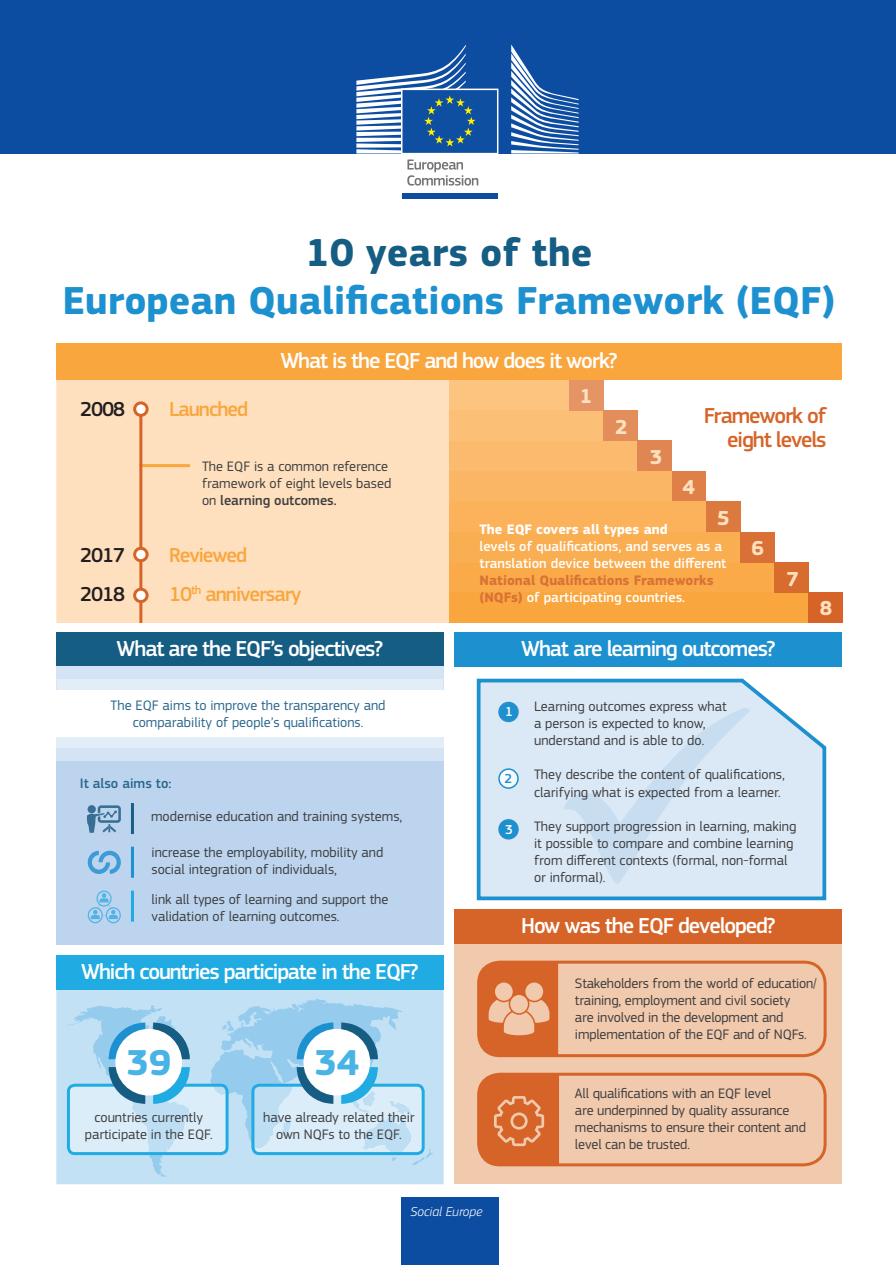
<style>
.page{position:relative;width:896px;height:1265px;background:#fff}
.page>*{position:absolute;margin:0;border:0;box-sizing:border-box;transform-origin:0 0}
.t1{font:700 40.5px "EC Square Sans Pro";color:#1d90d0}
.t2{font:700 40.5px "EC Square Sans Pro";color:#165d83}
.t3{font:700 37.5px "EC Square Sans Pro";color:#48b3e5}
.t4{font:500 22.5px "EC Square Sans Pro";letter-spacing:-.05em;color:#fff}
.t5{font:500 22.5px/24px "EC Square Sans Pro";letter-spacing:-.05em;color:#d66428;text-align:right}
.t6{font:500 21px "EC Square Sans Pro";letter-spacing:-.05em;color:#faa63f}
.t7{font:500 21px "EC Square Sans Pro";letter-spacing:-.05em;color:#231f20}
.t8{font:700 21px "EC Square Sans Pro";color:#fee0be}
.t9{font:14.25px/17.1px "EC Square Sans Pro";color:#3e3e3f}
.t10{font:14.25px/17.1px "EC Square Sans Pro";color:#2a678c;text-align:center}
.t11{font:500 14.25px/17.1px "EC Square Sans Pro";color:#fff}
.t12{font:700 14.25px/17.1px "EC Square Sans Pro";color:#d97137}
.t13{font:700 14.25px "EC Square Sans Pro";color:#fff}
.t14{font:500 14.25px "EC Square Sans Pro";color:#2a678c}
.t15{font:italic 300 13.5px "EC Square Sans Pro";color:#fff}
.t16{font:500 13.5px "EC Square Sans Pro";color:#fff}
.t17{font:500 13.5px "EC Square Sans Pro";color:#1d90d0}
.s1{font-weight:500}
.s2{font-weight:500;color:#fff}
</style>
<div class="page">
<div style="left:0;top:0;width:896px;height:154px;background:#0d4da1"></div>
<div style="left:401px;top:89px;width:97px;height:65px;background:#0f4fa1;border:2px solid #fff"></div>
<div style="left:402px;top:193px;width:95px;height:5px;background:#0d4da1"></div>
<svg style="left:511px;top:44px;width:67px;height:110px"></svg>
<svg style="left:407px;top:159px;width:71px;height:27px"></svg>
<div style="left:401px;top:1198px;width:97px;height:67px;background:#0d4da1"></div>
<svg style="left:356px;top:45px;width:119px;height:108px"></svg>
<div style="left:56px;top:379px;width:394px;height:244px;background:#fee0be"></div>
<div style="left:449px;top:380px;width:120px;height:30px;background:#fdc47f"></div>
<div style="left:449px;top:501px;width:274px;height:31px;background:#fbb25b"></div>
<div style="left:449px;top:440px;width:197px;height:31px;background:#fcba6e"></div>
<div style="left:449px;top:562px;width:351px;height:31px;background:#faaa49"></div>
<div style="left:449px;top:410px;width:158px;height:30px;background:#fcbf76"></div>
<div style="left:449px;top:532px;width:312px;height:30px;background:#faae52"></div>
<div style="left:449px;top:471px;width:235px;height:30px;background:#fbb665"></div>
<div style="left:449px;top:593px;width:359px;height:30px;background:#faa63f"></div>
<hr style="left:139px;top:464px;width:51px;height:3px;background:#faa63f">
<div style="left:603px;top:410px;width:34px;height:30px;background:#e28d5a"></div>
<div style="left:637px;top:440px;width:35px;height:31px;background:#e08652"></div>
<div style="left:672px;top:471px;width:34px;height:30px;background:#de8048"></div>
<div style="left:706px;top:501px;width:34px;height:31px;background:#dc793f"></div>
<div style="left:740px;top:532px;width:34px;height:30px;background:#d97137"></div>
<div style="left:774px;top:562px;width:34px;height:30px;background:#d86b2e"></div>
<div style="left:808px;top:592px;width:34px;height:31px;background:#d66428"></div>
<div style="left:569px;top:380px;width:34px;height:30px;background:#e49465"></div>
<hr style="left:139px;top:416px;width:3px;height:207px;background:#d66428">
<svg style="left:135px;top:403px;width:12px;height:12px"></svg>
<div style="left:133px;top:401px;width:16px;height:16px;border:3px solid #d66428;border-radius:50%"></div>
<div style="left:135px;top:548px;width:12px;height:13px;background:#fff;border-radius:50%"></div>
<div style="left:133px;top:547px;width:16px;height:15px;border:3px solid #d66428;border-radius:50%"></div>
<div style="left:135px;top:589px;width:12px;height:13px;background:#fff;border-radius:50%"></div>
<div style="left:133px;top:588px;width:16px;height:15px;border:3px solid #d66428;border-radius:50%"></div>
<div style="left:56px;top:343px;width:785px;height:37px;background:#faa63f"></div>
<div style="left:56px;top:632px;width:387px;height:312px;background:#bcd4ee"></div>
<div style="left:56px;top:632px;width:387px;height:34px;background:#165d83"></div>
<svg style="left:56px;top:679px;width:387px;height:12px;background:#e5eef8"></svg>
<div style="left:56px;top:666px;width:387px;height:13px;background:#d5e4f4"></div>
<div style="left:56px;top:691px;width:387px;height:46px;background:#fff"></div>
<hr style="left:131px;top:803px;width:3px;height:31px;background:#1c5f86">
<hr style="left:131px;top:847px;width:3px;height:31px;background:#1d90d0">
<hr style="left:131px;top:891px;width:3px;height:31px;background:#20ace3">
<div style="left:56px;top:737px;width:387px;height:11px;background:#e3edf8"></div>
<div style="left:56px;top:748px;width:387px;height:13px;background:#d5e4f4"></div>
<svg style="left:87px;top:805px;width:34px;height:28px"></svg>
<svg style="left:88px;top:851px;width:33px;height:23px"></svg>
<svg style="left:88px;top:890px;width:33px;height:33px"></svg>
<div style="left:454px;top:632px;width:387px;height:34px;background:#1d90d0"></div>
<svg style="left:476px;top:678px;width:351px;height:223px;background:#cae1f2"></svg>
<svg style="left:564px;top:679px;width:261px;height:205px;background:#d5e6f4"></svg>
<div style="left:499px;top:702px;width:19px;height:19px;background:#1d90d0;border-radius:50%"></div>
<div style="left:498px;top:702px;width:21px;height:20px;border:2px solid #2b8ecd;border-radius:50%"></div>
<svg style="left:499px;top:769px;width:19px;height:19px"></svg>
<div style="left:498px;top:768px;width:21px;height:21px;border:2px solid #1d90d0;border-radius:50%"></div>
<div style="left:499px;top:820px;width:19px;height:19px;background:#1d90d0;border-radius:50%"></div>
<div style="left:498px;top:819px;width:21px;height:21px;border:2px solid #2b8ecd;border-radius:50%"></div>
<div style="left:56px;top:990px;width:387px;height:194px;background:#c3e1f5"></div>
<div style="left:56px;top:956px;width:387px;height:34px;background:#20ace3"></div>
<svg style="left:66px;top:999px;width:367px;height:178px;background:#b4daf0"></svg>
<div style="left:303px;top:1029px;width:67px;height:66px;background:#fff;border-radius:50%"></div>
<div style="left:454px;top:910px;width:388px;height:274px;background:#f1c9ad"></div>
<div style="left:477px;top:961px;width:349px;height:96px;border:3px solid #d66428;border-radius:21px"></div>
<div style="left:477px;top:1073px;width:349px;height:93px;border:3px solid #d66428;border-radius:21px"></div>
<div style="left:454px;top:910px;width:388px;height:34px;background:#d66428"></div>
<svg style="left:478px;top:962px;width:80px;height:94px"></svg>
<svg style="left:479px;top:1074px;width:80px;height:91px;background:#d86e35"></svg>
<h1 class="t2" style="left:305px;top:229px;width:288px">10 years of the</h1>
<h1 class="t1" style="left:63px;top:277px;width:774px">European Qualifications Framework (EQF)</h1>
<h3 class="t4" style="left:280px;top:347px;width:338px">What is the EQF and how does it work?</h3>
<h3 class="t7" style="left:80px;top:397px;width:47px">2008</h3>
<h3 class="t6" style="left:169px;top:397px;width:81px">Launched</h3>
<p class="t9" style="left:202px;top:458px;width:191px">The EQF is a common reference framework of eight levels based on <span class="s1">learning outcomes.</span></p>
<h3 class="t7" style="left:80px;top:543px;width:47px">2017</h3>
<h3 class="t6" style="left:169px;top:543px;width:80px">Reviewed</h3>
<h3 class="t7" style="left:80px;top:582px;width:47px">2018</h3>
<h3 class="t6" style="left:169px;top:582px;width:134px">10<sup>th</sup> anniversary</h3>
<h3 class="t4" style="left:117px;top:635px;width:268px">What are the EQF’s objectives?</h3>
<p class="t10" style="left:111px;top:697px;width:276px">The EQF aims to improve the transparency and comparability of people’s qualifications.</p>
<p class="t14" style="left:80px;top:775px;width:93px">It also aims to:</p>
<p class="t9" style="left:151px;top:808px;width:253px">modernise education and training systems,</p>
<p class="t9" style="left:151px;top:844px;width:233px">increase the employability, mobility and social integration of individuals,</p>
<p class="t9" style="left:151px;top:891px;width:238px">link all types of learning and support the validation of learning outcomes.</p>
<h3 class="t4" style="left:81px;top:958px;width:339px">Which countries participate in the EQF?</h3>
<h2 class="t3" style="left:126px;top:1040px;width:46px">39</h2>
<p class="t9" style="left:85px;top:1109px;width:129px;text-align:center">countries currently participate in the EQF.</p>
<h2 class="t3" style="left:314px;top:1040px;width:46px">34</h2>
<p class="t9" style="left:263px;top:1108px;width:153px;text-align:center">have already related their own NQFs to the EQF.</p>
<h3 class="t8" style="left:580px;top:383px;width:14px">1</h3>
<h3 class="t8" style="left:615px;top:414px;width:14px">2</h3>
<h3 class="t8" style="left:649px;top:444px;width:14px">3</h3>
<h3 class="t5" style="left:703px;top:404px;width:124px">Framework of eight levels</h3>
<h3 class="t8" style="left:682px;top:475px;width:14px">4</h3>
<h3 class="t8" style="left:717px;top:506px;width:14px">5</h3>
<p class="t13" style="left:479px;top:521px;width:190px">The EQF covers all types and</p>
<p class="t11" style="left:479px;top:538px;width:248px">levels of qualifications, and serves as a translation device between the different</p>
<p class="t12" style="left:479px;top:572px;width:236px">National Qualifications Frameworks (NQFs) <span class="s2">of participating countries.</span></p>
<h3 class="t8" style="left:751px;top:535px;width:14px">6</h3>
<h3 class="t8" style="left:786px;top:566px;width:14px">7</h3>
<h3 class="t4" style="left:521px;top:635px;width:256px">What are learning outcomes?</h3>
<p class="t16" style="left:505px;top:704px;width:9px">1</p>
<p class="t17" style="left:504px;top:771px;width:9px">2</p>
<p class="t16" style="left:505px;top:821px;width:9px">3</p>
<p class="t9" style="left:534px;top:698px;width:194px">Learning outcomes express what a person is expected to know, understand and is able to do.</p>
<p class="t9" style="left:534px;top:766px;width:252px">They describe the content of qualifications, clarifying what is expected from a learner.</p>
<p class="t9" style="left:534px;top:817px;width:264px">They support progression in learning, making it possible to compare and combine learning from different contexts (formal, non-formal or informal).</p>
<h3 class="t4" style="left:521px;top:913px;width:256px">How was the EQF developed?</h3>
<h3 class="t8" style="left:820px;top:596px;width:14px">8</h3>
<p class="t9" style="left:575px;top:974px;width:243px">Stakeholders from the world of education/ training, employment and civil society<br>are involved in the development and implementation of the EQF and of NQFs.</p>
<p class="t9" style="left:575px;top:1084px;width:232px">All qualifications with an EQF level<br>are underpinned by quality assurance mechanisms to ensure their content and level can be trusted.</p>
<p class="t15" style="left:410px;top:1203px;width:74px">Social Europe</p>
</div>
